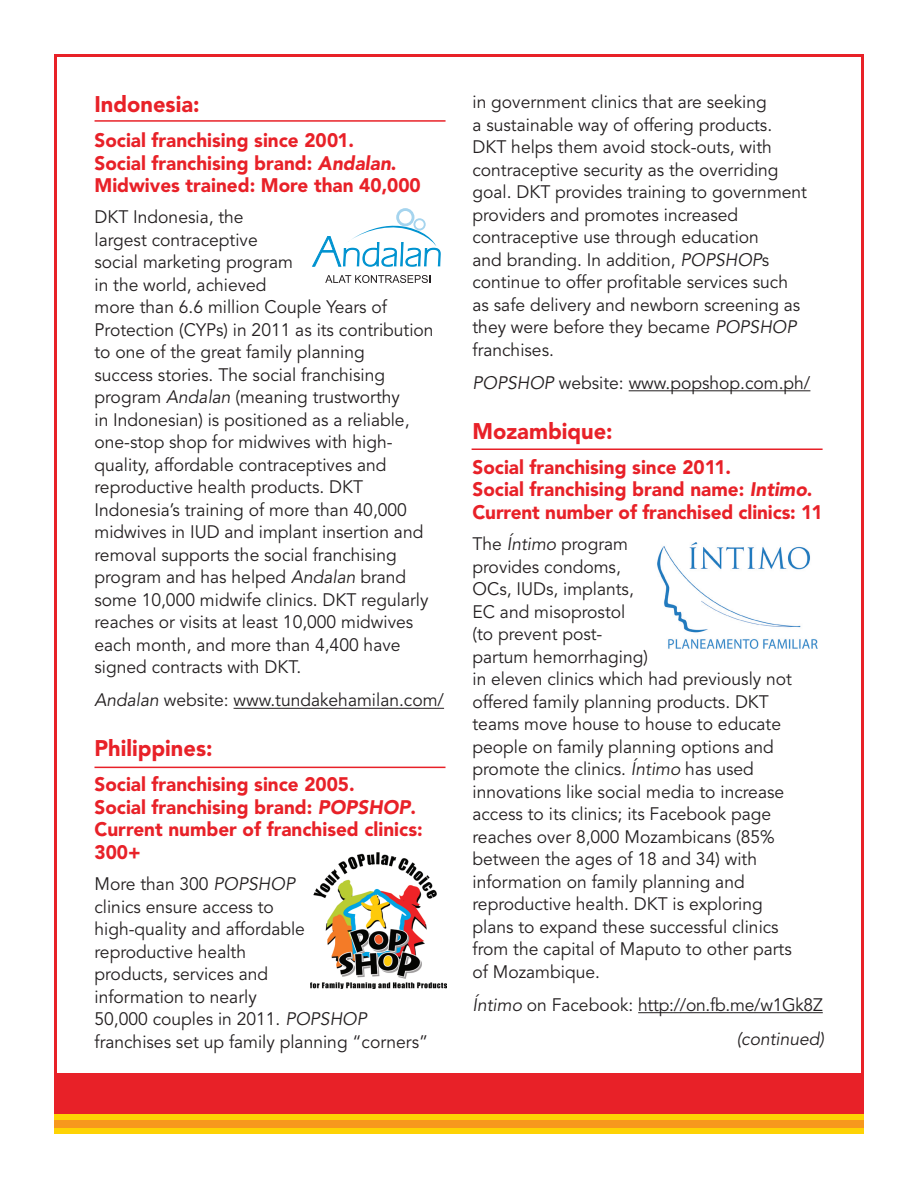
<style>
.page{position:relative;width:918px;height:1188px;background:#fff}
.page>*{position:absolute;margin:0;border:0;box-sizing:border-box;transform-origin:0 0}
.subheads{font:900 22.5px "Avenir";color:#e82128}
.subheads_sml{font:900 19.5px/22.5px "Avenir";color:#e82128}
.body_copy{font:18px/22.5px "Avenir";color:#231f20}
.body_copy-2{font:italic 18px "Avenir";color:#231f20}
.s1{font-style:italic}
</style>
<div class="page">
<img style="left:657px;top:542px;width:161px;height:107px">
<img style="left:310px;top:852px;width:137px;height:137px">
<svg style="left:312px;top:208px;width:129px;height:75px"></svg>
<hr style="left:234px;top:708px;width:210px;height:1px;background:#231f20">
<hr style="left:629px;top:390px;width:181px;height:1px;background:#231f20">
<hr style="left:638px;top:1012px;width:185px;height:1px;background:#231f20">
<div style="left:54px;top:1074px;width:810px;height:60px;background:#e82128"></div>
<div style="left:54px;top:1119px;width:810px;height:11px;background:#f7981d"></div>
<div style="left:54px;top:1114px;width:810px;height:5px;background:#fed304"></div>
<div style="left:54px;top:1128px;width:810px;height:6px;background:#fed304"></div>
<hr style="left:95px;top:120px;width:351px;height:2px;background:#e82128">
<hr style="left:94px;top:767px;width:352px;height:1px;background:#e82128">
<hr style="left:472px;top:448px;width:351px;height:2px;background:#e82128">
<p class="subheads" style="left:94px;top:90px;width:107px">Indonesia:</p>
<p class="subheads_sml" style="left:94px;top:129px;width:328px">Social franchising since 2001.<br>Social franchising brand: <span class="s1">Andalan</span>.<br>Midwives trained: More than 40,000</p>
<p class="body_copy" style="left:94px;top:206px;width:341px">DKT Indonesia, the<br>largest contraceptive<br>social marketing program<br>in the world, achieved<br>more than 6.6 million Couple Years of Protection (CYPs) in 2011 as its contribution to one of the great family planning<br>success stories. The social franchising program <span class="s1">Andalan</span> (meaning trustworthy<br>in Indonesian) is positioned as a reliable, one-stop shop for midwives with high&shy;quality, affordable contraceptives and reproductive health products. DKT Indonesia’s training of more than 40,000 midwives in IUD and implant insertion and removal supports the social franchising program and has helped <span class="s1">Andalan</span> brand some 10,000 midwife clinics. DKT regularly reaches or visits at least 10,000 midwives each month, and more than 4,400 have signed contracts with DKT.</p>
<p class="body_copy" style="left:94px;top:690px;width:351px"><span class="s1">Andalan</span> website: www.tundakehamilan.com/</p>
<p class="subheads" style="left:94px;top:735px;width:120px">Philippines:</p>
<p class="subheads_sml" style="left:94px;top:773px;width:330px">Social franchising since 2005.<br>Social franchising brand: <span class="s1">POPSHOP</span>.<br>Current number of franchised clinics:<br>300+</p>
<p class="body_copy" style="left:94px;top:873px;width:335px">More than 300 <span class="s1">POPSHOP<br></span>clinics ensure access to<br>high-quality and affordable<br>reproductive health<br>products, services and<br>information to nearly<br>50,000 couples in 2011. <span class="s1">POPSHOP </span>franchises set up family planning “corners”</p>
<p class="body_copy" style="left:472px;top:91px;width:336px">in government clinics that are seeking<br>a sustainable way of offering products.<br>DKT helps them avoid stock-outs, with contraceptive security as the overriding goal. DKT provides training to government providers and promotes increased contraceptive use through education<br>and branding. In addition, <span class="s1">POPSHOP</span>s continue to offer profitable services such as safe delivery and newborn screening as they were before they became <span class="s1">POPSHOP </span>franchises.</p>
<p class="body_copy" style="left:472px;top:372px;width:339px"><span class="s1">POPSHOP</span> website: www.popshop.com.ph/</p>
<p class="subheads" style="left:472px;top:417px;width:142px">Mozambique:</p>
<p class="subheads_sml" style="left:472px;top:456px;width:352px">Social franchising since 2011.<br>Social franchising brand name: <span class="s1">Intimo</span>.<br>Current number of franchised clinics: 11</p>
<p class="body_copy" style="left:472px;top:533px;width:321px">The <span class="s1">Intimo</span> program<br>provides condoms,<br>OCs, IUDs, implants,<br>EC and misoprostol<br>(to prevent post-<br>partum hemorrhaging)<br>in eleven clinics which had previously not offered family planning products. DKT teams move house to house to educate people on family planning options and promote the clinics. <span class="s1">Intimo</span> has used innovations like social media to increase access to its clinics; its Facebook page reaches over 8,000 Mozambicans (85% between the ages of 18 and 34) with information on family planning and reproductive health. DKT is exploring plans to expand these successful clinics from the capital of Maputo to other parts of Mozambique.</p>
<p class="body_copy" style="left:472px;top:994px;width:352px"><span class="s1">Intimo</span> on Facebook: http://on.fb.me/w1Gk8Z</p>
<p class="body_copy-2" style="left:737px;top:1029px;width:89px">(continued)</p>
<p class="body_copy-2" style="left:508px;top:530px;width:6px">´</p>
<p class="body_copy-2" style="left:632px;top:755px;width:6px">´</p>
<p class="body_copy-2" style="left:474px;top:991px;width:6px">´</p>
</div>
